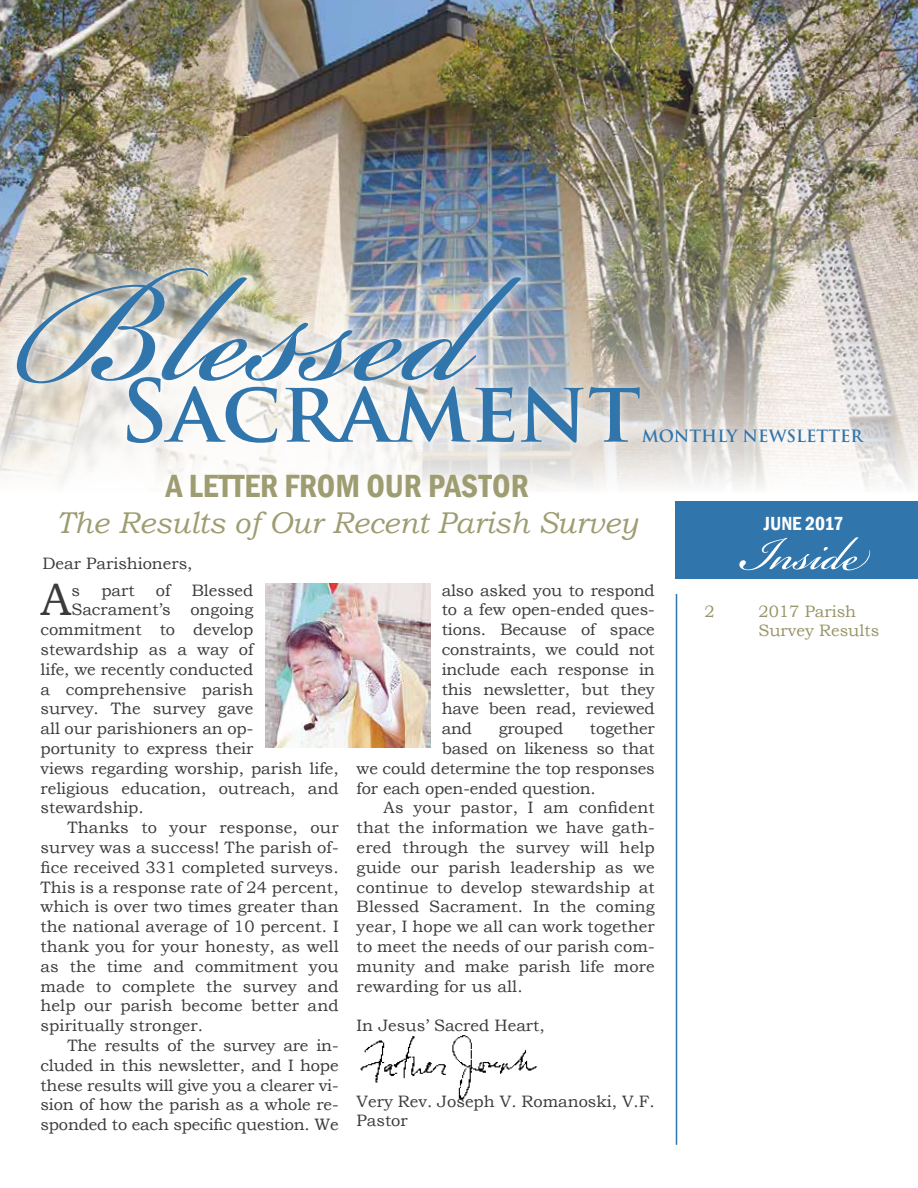
<style>
.page{position:relative;width:918px;height:1188px;background:#fff}
.page>*{position:absolute;margin:0;border:0;box-sizing:border-box;transform-origin:0 0}
.t1{font:231px "Bickham Script Pro";color:#3075ab}
.t2{font:700 84px "Trajan Pro";color:#3075ab}
.t3{font:72px "Bickham Script Pro";color:#fff}
.t4{font:45.6px "Bookman Old Style";color:#3b3b3c}
.t5{font:600 condensed 33px "Franklin Gothic";color:#9e9c71}
.t6{font:italic 30px "Bookman Old Style";color:#9e9c71}
.t7{font:600 condensed 19.5px "Franklin Gothic";color:#fff}
.t8{font:16.5px/19.8px "Bookman Old Style";color:#3b3b3c;text-align:justify}
.t9{font:16.5px/19.8px "Bookman Old Style";color:#979467}
.t10{font:700 16.5px "Trajan Pro";color:#3075ab}
</style>
<div class="page">
<div style="left:676px;top:501px;width:242px;height:78px;background:#3075ab"></div>
<img style="left:0;top:0;width:918px;height:487px">
<img style="left:360px;top:1035px;width:177px;height:65px">
<img style="left:3px;top:254px;width:532px;height:142px">
<div style="left:118px;top:367px;width:531px;height:85px;background:#fff;opacity:.75"></div>
<hr style="left:676px;top:594px;width:1px;height:551px;background:#3075ab">
<div style="left:634px;top:420px;width:238px;height:32px;background:#fff;opacity:.75"></div>
<img style="left:265px;top:584px;width:165px;height:164px">
<h1 class="t1" style="left:17px;top:164px;width:457px">Blessed</h1>
<h2 class="t2" style="left:120px;top:359px;width:523px">Sacrament</h2>
<p class="t10" style="left:642px;top:426px;width:223px">MONTHLY NEWSLETTER</p>
<h3 class="t5" style="left:166px;top:464px;width:364px">A LETTER FROM OUR PASTOR</h3>
<h3 class="t6" style="left:56px;top:503px;width:584px">The Results of Our Recent Parish Survey</h3>
<p class="t8" style="left:42px;top:553px;width:152px">Dear Parishioners,</p>
<h3 class="t4" style="left:40px;top:570px;width:32px">A</h3>
<p class="t8" style="left:71px;top:580px;width:10px">s</p>
<p class="t8" style="left:101px;top:580px;width:35px">part</p>
<p class="t8" style="left:156px;top:580px;width:16px">of</p>
<p class="t8" style="left:192px;top:580px;width:63px">Blessed</p>
<p class="t8" style="left:71px;top:600px;width:183px">Sacrament’s ongoing</p>
<p class="t8" style="left:41px;top:620px;width:214px">commitment to develop</p>
<p class="t8" style="left:41px;top:640px;width:214px">stewardship as a way of</p>
<p class="t8" style="left:41px;top:659px;width:214px">life, we recently conducted</p>
<p class="t8" style="left:41px;top:679px;width:214px">a comprehensive parish</p>
<p class="t8" style="left:41px;top:699px;width:214px">survey. The survey gave</p>
<p class="t8" style="left:41px;top:719px;width:214px">all our parishioners an op-</p>
<p class="t8" style="left:41px;top:739px;width:214px">portunity to express their</p>
<p class="t8" style="left:41px;top:758px;width:300px">views regarding worship, parish life,</p>
<p class="t8" style="left:41px;top:778px;width:300px">religious education, outreach, and</p>
<p class="t8" style="left:41px;top:798px;width:105px">stewardship.</p>
<p class="t8" style="left:68px;top:818px;width:273px">Thanks to your response, our</p>
<p class="t8" style="left:41px;top:838px;width:300px">survey was a success! The parish of-</p>
<p class="t8" style="left:41px;top:857px;width:300px">fice received 331 completed surveys.</p>
<p class="t8" style="left:41px;top:877px;width:300px">This is a response rate of 24 percent,</p>
<p class="t8" style="left:41px;top:897px;width:300px">which is over two times greater than</p>
<p class="t8" style="left:41px;top:917px;width:300px">the national average of 10 percent. I</p>
<p class="t8" style="left:41px;top:937px;width:300px">thank you for your honesty, as well</p>
<p class="t8" style="left:41px;top:956px;width:300px">as the time and commitment you</p>
<p class="t8" style="left:41px;top:976px;width:300px">made to complete the survey and</p>
<p class="t8" style="left:41px;top:996px;width:300px">help our parish become better and</p>
<p class="t8" style="left:41px;top:1016px;width:164px">spiritually stronger.</p>
<p class="t8" style="left:68px;top:1036px;width:273px">The results of the survey are in-</p>
<p class="t8" style="left:41px;top:1055px;width:300px">cluded in this newsletter, and I hope</p>
<p class="t8" style="left:41px;top:1075px;width:300px">these results will give you a clearer vi-</p>
<p class="t8" style="left:41px;top:1095px;width:300px">sion of how the parish as a whole re-</p>
<p class="t8" style="left:41px;top:1115px;width:300px">sponded to each specific question. We</p>
<p class="t8" style="left:442px;top:580px;width:214px">also asked you to respond to a few open-ended ques&shy;tions. Because of space constraints, we could not include each response in this newsletter, but they have been read, reviewed and</p>
<p class="t8" style="left:499px;top:719px;width:66px">grouped</p>
<p class="t8" style="left:590px;top:719px;width:66px">together</p>
<p class="t8" style="left:442px;top:739px;width:214px">based on likeness so that</p>
<p class="t8" style="left:357px;top:758px;width:300px">we could determine the top responses</p>
<p class="t8" style="left:357px;top:778px;width:241px">for each open-ended question.</p>
<p class="t8" style="left:384px;top:798px;width:273px">As your pastor, I am confident</p>
<p class="t8" style="left:357px;top:818px;width:300px">that the information we have gath-</p>
<p class="t8" style="left:357px;top:838px;width:300px">ered through the survey will help</p>
<p class="t8" style="left:357px;top:857px;width:300px">guide our parish leadership as we</p>
<p class="t8" style="left:357px;top:877px;width:300px">continue to develop stewardship at</p>
<p class="t8" style="left:357px;top:897px;width:300px">Blessed Sacrament. In the coming</p>
<p class="t8" style="left:357px;top:917px;width:300px">year, I hope we all can work together</p>
<p class="t8" style="left:357px;top:937px;width:300px">to meet the needs of our parish com-</p>
<p class="t8" style="left:357px;top:956px;width:300px">munity and make parish life more</p>
<p class="t8" style="left:357px;top:976px;width:167px">rewarding for us all.</p>
<p class="t8" style="left:357px;top:1016px;width:190px">In Jesus’ Sacred Heart,</p>
<p class="t8" style="left:357px;top:1091px;width:300px">Very Rev. Joseph V. Romanoski, V.F.<br>Pastor</p>
<p class="t7" style="left:764px;top:510px;width:81px">JUNE 2017</p>
<h3 class="t3" style="left:741px;top:502px;width:127px">Inside</h3>
<p class="t9" style="left:705px;top:601px;width:12px">2</p>
<p class="t9" style="left:759px;top:601px;width:122px">2017 Parish<br>Survey Results</p>
</div>
